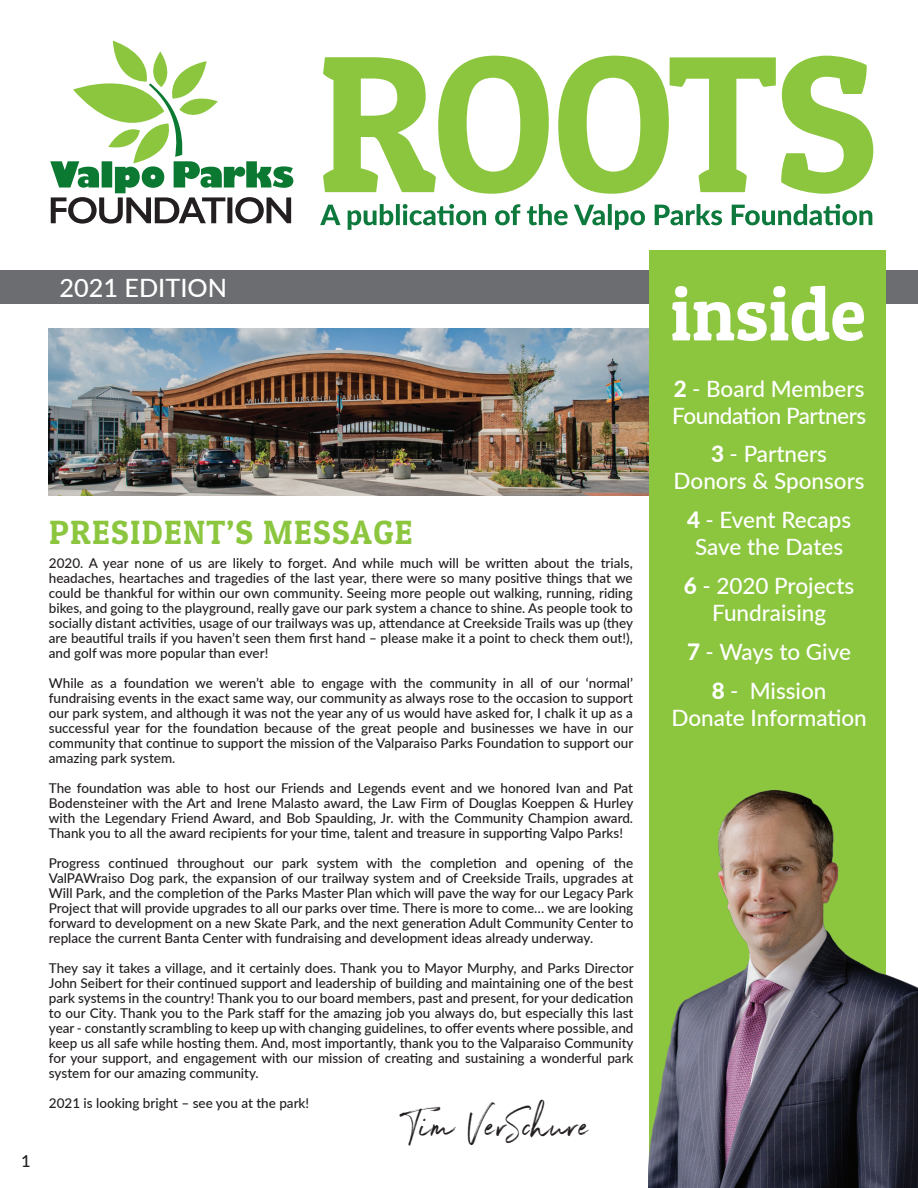
<style>
.page{position:relative;width:918px;height:1188px;background:#fff}
.page>*{position:absolute;margin:0;border:0;box-sizing:border-box;transform-origin:0 0}
.t1{font:195.6px "Patua One";letter-spacing:-.015em;color:#8bc63e}
.t2{font:75.45px "Patua One";color:#fff}
.t3{font:44.55px "Northwell";letter-spacing:.02em;color:#231f20}
.t4{font:33.75px "Patua One";letter-spacing:.04em;color:#8bc63e}
.t5{font:500 25.2px "Lato";color:#fff}
.t6{font:500 22.5px/27px "Lato";color:#fff;text-align:center}
.t7{font:500 22.5px/27px "Lato";letter-spacing:-.02em;color:#fff}
.t8{font:500 16.5px "Lato";color:#231f20}
.t9{font:500 13.5px/15px "Lato";color:#231f20;text-align:justify}
.s1{font-weight:800}
</style>
<div class="page">
<svg style="left:320px;top:204px;width:552px;height:26px"></svg>
<svg style="left:50px;top:41px;width:243px;height:183px"></svg>
<div style="left:0;top:270px;width:918px;height:34px;background:#6c6d70"></div>
<img style="left:48px;top:328px;width:601px;height:167px">
<div style="left:649px;top:250px;width:237px;height:938px;background:#8bc63e"></div>
<img style="left:649px;top:790px;width:269px;height:398px">
<h1 class="t1" style="left:317px;top:2px;width:562px">ROOTS</h1>
<h3 class="t5" style="left:60px;top:270px;width:169px">2021 EDITION</h3>
<p class="t8" style="left:21px;top:1149px;width:11px">1</p>
<h3 class="t4" style="left:49px;top:512px;width:365px">PRESIDENT’S MESSAGE</h3>
<p class="t9" style="left:49px;top:555px;width:586px">2020. A year none of us are likely to forget. And while much will be written about the trials, headaches, heartaches and tragedies of the last year, there were so many positive things that we could be thankful for within our own community. Seeing more people out walking, running, riding bikes, and going to the playground, really gave our park system a chance to shine. As people took to socially distant activities, usage of our trailways was up, attendance at Creekside Trails was up (they are beautiful trails if you haven’t seen them first hand – please make it a point to check them out!), and golf was more popular than ever!</p>
<p class="t9" style="left:49px;top:675px;width:586px">While as a foundation we weren’t able to engage with the community in all of our ‘normal’ fundraising events in the exact same way, our community as always rose to the occasion to support our park system, and although it was not the year any of us would have asked for, I chalk it up as a successful year for the foundation because of the great people and businesses we have in our community that continue to support the mission of the Valparaiso Parks Foundation to support our amazing park system.</p>
<p class="t9" style="left:49px;top:780px;width:586px">The foundation was able to host our Friends and Legends event and we honored Ivan and Pat Bodensteiner with the Art and Irene Malasto award, the Law Firm of Douglas Koeppen &amp; Hurley with the Legendary Friend Award, and Bob Spaulding, Jr. with the Community Champion award.<br>Thank you to all the award recipients for your time, talent and treasure in supporting Valpo Parks!</p>
<p class="t9" style="left:49px;top:855px;width:586px">Progress continued throughout our park system with the completion and opening of the ValPAWraiso Dog park, the expansion of our trailway system and of Creekside Trails, upgrades at Will Park, and the completion of the Parks Master Plan which will pave the way for our Legacy Park Project that will provide upgrades to all our parks over time. There is more to come… we are looking forward to development on a new Skate Park, and the next generation Adult Community Center to replace the current Banta Center with fundraising and development ideas already underway.</p>
<p class="t9" style="left:49px;top:960px;width:586px">They say it takes a village, and it certainly does. Thank you to Mayor Murphy, and Parks Director John Seibert for their continued support and leadership of building and maintaining one of the best park systems in the country! Thank you to our board members, past and present, for your dedication to our City. Thank you to the Park staff for the amazing job you always do, but especially this last year - constantly scrambling to keep up with changing guidelines, to offer events where possible, and keep us all safe while hosting them. And, most importantly, thank you to the Valparaiso Community for your support, and engagement with our mission of creating and sustaining a wonderful park system for our amazing community.</p>
<p class="t9" style="left:49px;top:1095px;width:262px">2021 is looking bright – see you at the park!</p>
<h3 class="t3" style="left:406px;top:1094px;width:186px">Tim VerSchure</h3>
<h2 class="t2" style="left:670px;top:267px;width:197px">inside</h2>
<h3 class="t7" style="left:672px;top:374px;width:196px"><span class="s1">2</span> - Board Members<br>Foundation Partners</h3>
<h3 class="t6" style="left:674px;top:440px;width:193px"><span class="s1">3</span> - Partners<br>Donors &amp; Sponsors</h3>
<h3 class="t6" style="left:687px;top:506px;width:166px"><span class="s1">4</span> - Event Recaps<br>Save the Dates</h3>
<h3 class="t6" style="left:684px;top:572px;width:172px"><span class="s1">6</span> - 2020 Projects<br>Fundraising</h3>
<h3 class="t6" style="left:687px;top:632px;width:165px;line-height:39px"><span class="s1">7</span> - Ways to Give<br><span class="s1">8</span> - Mission</h3>
<h3 class="t6" style="left:671px;top:704px;width:197px">Donate Information</h3>
</div>
